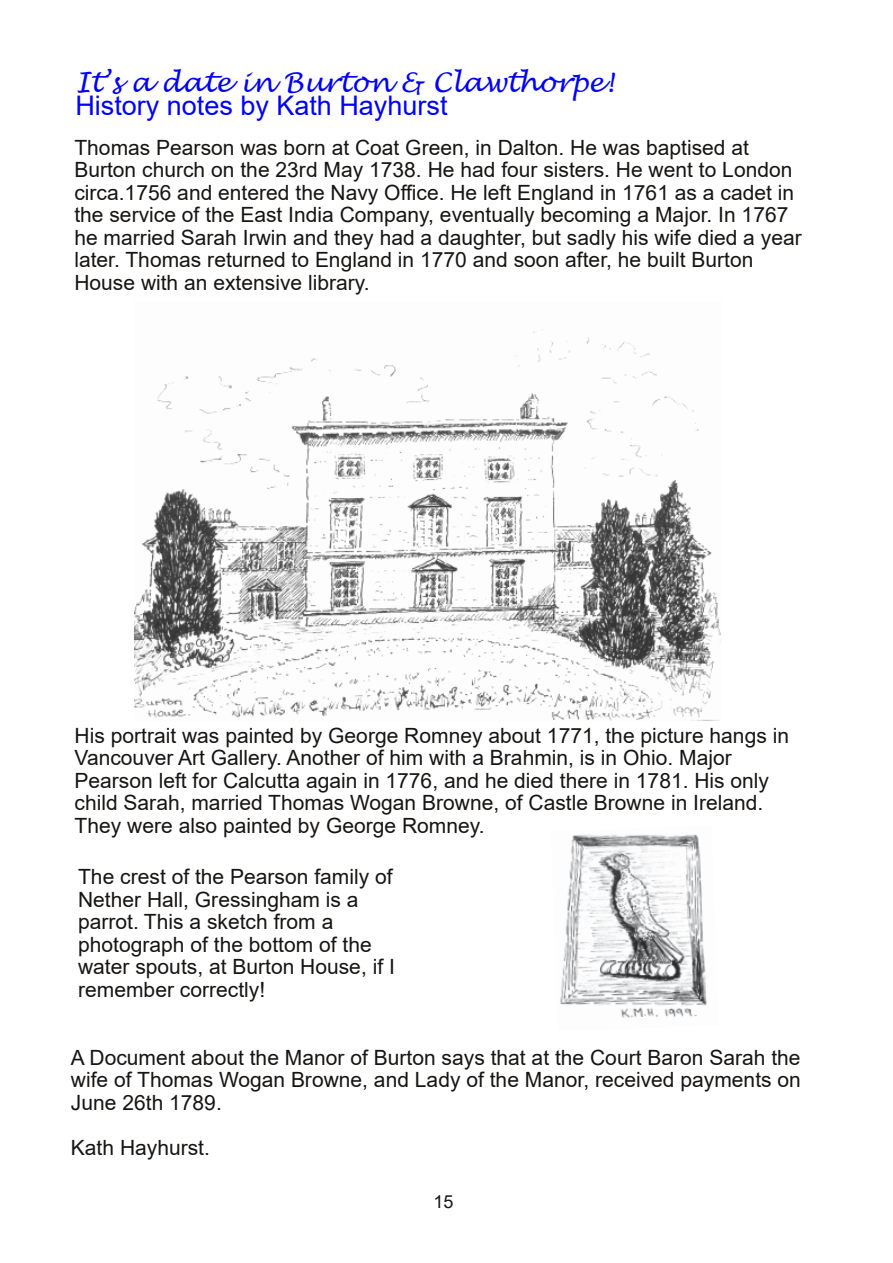
<style>
.page{position:relative;width:893px;height:1263px;background:#fff}
.page>*{position:absolute;margin:0;border:0;box-sizing:border-box;transform-origin:0 0}
.t1{font:italic 27px "Lucida Handwriting";color:#00f}
.t2{font:27px "Arial";color:#00f}
.t3{font:21px/22.5px "Arial";color:#171513}
.t4{font:18px "Arial";color:#171513}
</style>
<div class="page">
<img style="left:134px;top:329px;width:587px;height:392px">
<img style="left:560px;top:834px;width:147px;height:184px">
<p class="t1" style="left:75px;top:65px;width:540px">It’s a date in Burton &amp; Clawthorpe!</p>
<p class="t2" style="left:75px;top:90px;width:373px">History notes by Kath Hayhurst</p>
<p class="t3" style="left:74px;top:136px;width:729px">Thomas Pearson was born at Coat Green, in Dalton. He was baptised at Burton church on the 23rd May 1738. He had four sisters. He went to London circa.1756 and entered the Navy Office. He left England in 1761 as a cadet in the service of the East India Company, eventually becoming a Major. In 1767 he married Sarah Irwin and they had a daughter, but sadly his wife died a year later. Thomas returned to England in 1770 and soon after, he built Burton House with an extensive library.</p>
<p class="t3" style="left:75px;top:724px;width:716px">His portrait was painted by George Romney about 1771, the picture hangs in Vancouver Art Gallery. Another of him with a Brahmin, is in Ohio. Major Pearson left for Calcutta again in 1776, and he died there in 1781. His only child Sarah, married Thomas Wogan Browne, of Castle Browne in Ireland.<br>They were also painted by George Romney.</p>
<p class="t3" style="left:78px;top:866px;width:318px">The crest of the Pearson family of<br>Nether Hall, Gressingham is a parrot. This a sketch from a photograph of the bottom of the water spouts, at Burton House, if I remember correctly!</p>
<p class="t3" style="left:71px;top:1046px;width:731px;text-align:justify">A Document about the Manor of Burton says that at the Court Baron Sarah the wife of Thomas Wogan Browne, and Lady of the Manor, received payments on June 26th 1789.</p>
<p class="t3" style="left:71px;top:1136px;width:141px">Kath Hayhurst.</p>
<p class="t4" style="left:434px;top:1191px;width:22px">15</p>
</div>
